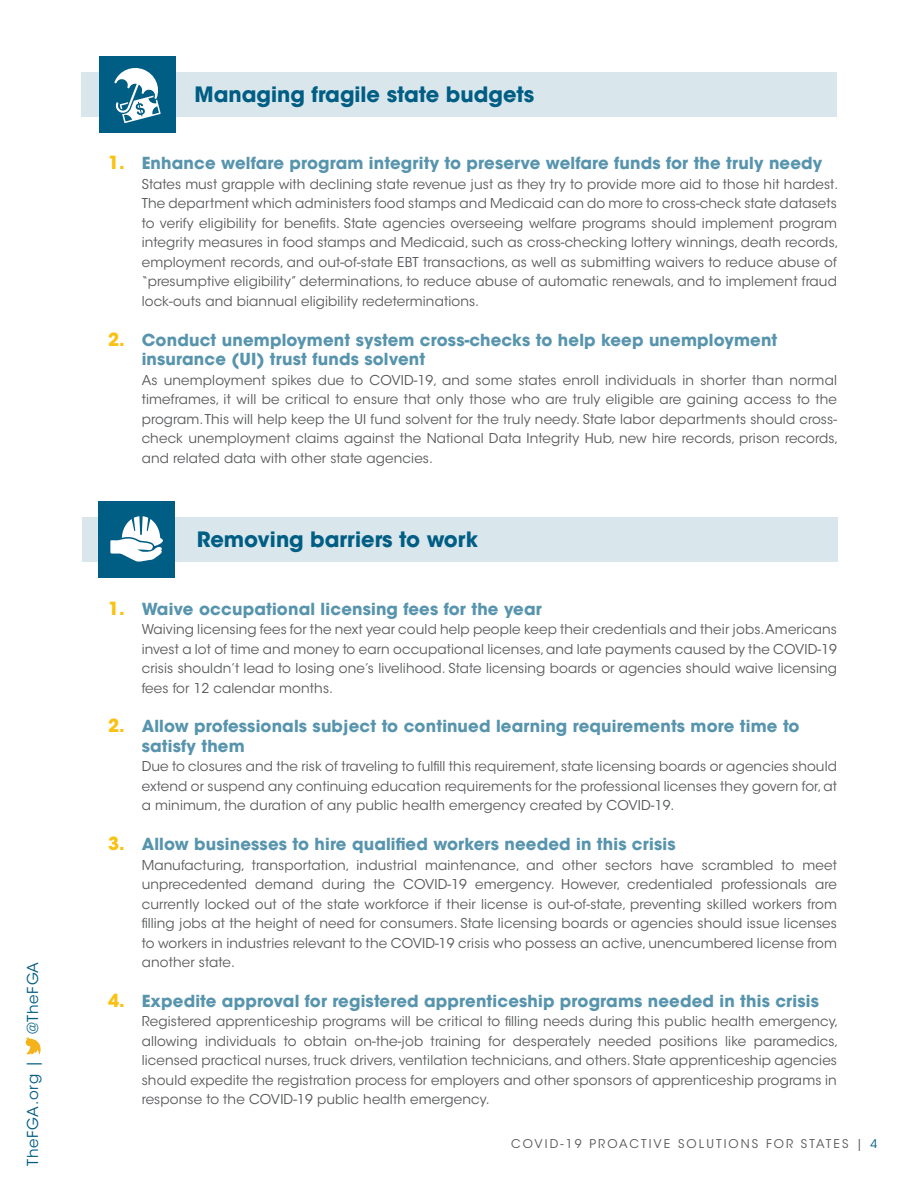
<style>
.page{position:relative;width:918px;height:1188px;background:#fff}
.page>*{position:absolute;margin:0;border:0;box-sizing:border-box;transform-origin:0 0}
.Category{font:700 21px "ITC Avant Garde Std";color:#005d83}
.t1{font:700 16.5px/19.5px "ITC Avant Garde Std";letter-spacing:.01em;color:#5794ad}
.t2{font:15px "ITC Avant Garde Std";letter-spacing:.05em;color:#005d83}
.body_text{font:13.5px/19.5px "ITC Avant Garde Std";letter-spacing:.01em;color:#58595b;text-align:justify}
.t3{font:12px "ITC Avant Garde Std";letter-spacing:.175em;color:#58595b}
.s1{font-size:18px;color:#f9c213}
.s2{color:#005d83}
</style>
<div class="page">
<svg style="left:26px;top:1037px;width:15px;height:18px"></svg>
<div style="left:81px;top:72px;width:756px;height:45px;background:#d9e7ec"></div>
<div style="left:99px;top:56px;width:76px;height:77px;background:#005d83"></div>
<svg style="left:114px;top:68px;width:47px;height:55px"></svg>
<div style="left:82px;top:517px;width:756px;height:45px;background:#d9e7ec"></div>
<div style="left:98px;top:501px;width:77px;height:77px;background:#005d83"></div>
<svg style="left:110px;top:516px;width:53px;height:46px"></svg>
<p class="t2" style="left:24px;top:1034px;width:74px;rotate:-90deg">@TheFGA</p>
<p class="t2" style="left:24px;top:1166px;width:107px;rotate:-90deg">TheFGA.org |</p>
<p class="Category" style="left:194px;top:80px;width:341px">Managing fragile state budgets</p>
<p class="t1" style="left:108px;top:153px;width:716px"><span class="s1">1.</span> Enhance welfare program integrity to preserve welfare funds for the truly needy</p>
<p class="body_text" style="left:142px;top:174px;width:698px;text-align:left">States must grapple with declining state revenue just as they try to provide more aid to those hit hardest.<br>The department which administers food stamps and Medicaid can do more to cross-check state datasets to verify eligibility for benefits. State agencies overseeing welfare programs should implement program integrity measures in food stamps and Medicaid, such as cross-checking lottery winnings, death records, employment records, and out-of-state EBT transactions, as well as submitting waivers to reduce abuse of “presumptive eligibility” determinations, to reduce abuse of automatic renewals, and to implement fraud lock-outs and biannual eligibility redeterminations.</p>
<p class="t1" style="left:142px;top:330px;width:637px;text-indent:-34px"><span class="s1">2.</span> Conduct unemployment system cross-checks to help keep unemployment insurance (UI) trust funds solvent</p>
<p class="body_text" style="left:142px;top:370px;width:698px">As unemployment spikes due to COVID-19, and some states enroll individuals in shorter than normal timeframes, it will be critical to ensure that only those who are truly eligible are gaining access to the program. This will help keep the UI fund solvent for the truly needy. State labor departments should cross&shy;check unemployment claims against the National Data Integrity Hub, new hire records, prison records, and related data with other state agencies.</p>
<p class="Category" style="left:197px;top:526px;width:283px">Removing barriers to work</p>
<p class="t1" style="left:108px;top:599px;width:435px"><span class="s1">1.</span> Waive occupational licensing fees for the year</p>
<p class="body_text" style="left:142px;top:620px;width:697px">Waiving licensing fees for the next year could help people keep their credentials and their jobs. Americans invest a lot of time and money to earn occupational licenses, and late payments caused by the COVID-19 crisis shouldn’t lead to losing one’s livelihood. State licensing boards or agencies should waive licensing fees for 12 calendar months.</p>
<p class="t1" style="left:142px;top:716px;width:659px;text-indent:-34px"><span class="s1">2.</span> Allow professionals subject to continued learning requirements more time to satisfy them</p>
<p class="body_text" style="left:142px;top:757px;width:697px">Due to closures and the risk of traveling to fulfill this requirement, state licensing boards or agencies should extend or suspend any continuing education requirements for the professional licenses they govern for, at a minimum, the duration of any public health emergency created by COVID-19.</p>
<p class="t1" style="left:108px;top:834px;width:569px"><span class="s1">3.</span> Allow businesses to hire qualified workers needed in this crisis</p>
<p class="body_text" style="left:142px;top:855px;width:697px">Manufacturing, transportation, industrial maintenance, and other sectors have scrambled to meet unprecedented demand during the COVID-19 emergency. However, credentialed professionals are currently locked out of the state workforce if their license is out-of-state, preventing skilled workers from filling jobs at the height of need for consumers. State licensing boards or agencies should issue licenses to workers in industries relevant to the COVID-19 crisis who possess an active, unencumbered license from another state.</p>
<p class="t1" style="left:108px;top:991px;width:712px"><span class="s1">4.</span> Expedite approval for registered apprenticeship programs needed in this crisis</p>
<p class="body_text" style="left:142px;top:1012px;width:698px">Registered apprenticeship programs will be critical to filling needs during this public health emergency, allowing individuals to obtain on-the-job training for desperately needed positions like paramedics, licensed practical nurses, truck drivers, ventilation technicians, and others. State apprenticeship agencies should expedite the registration process for employers and other sponsors of apprenticeship programs in response to the COVID-19 public health emergency.</p>
<p class="t3" style="left:511px;top:1136px;width:368px">COVID-19 PROACTIVE SOLUTIONS FOR STATES | <span class="s2">4</span></p>
</div>
